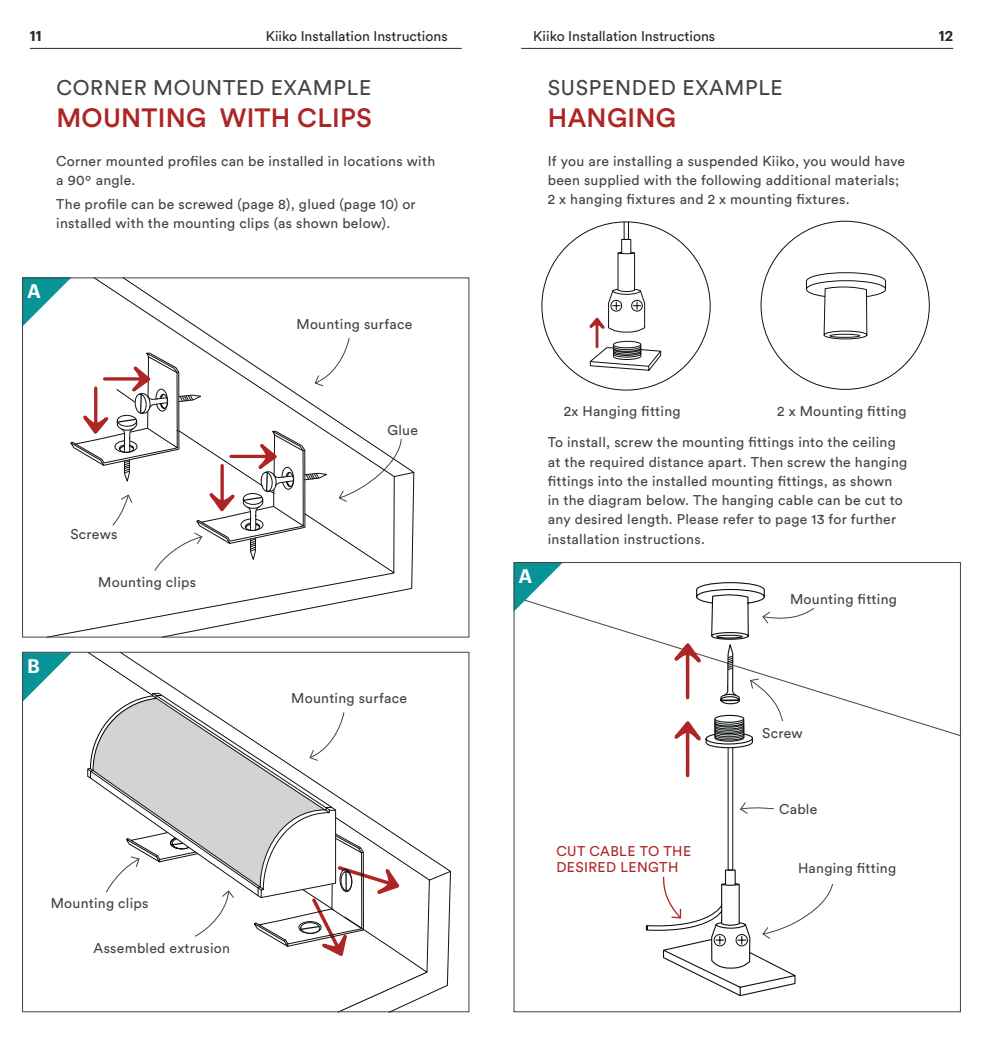
<style>
.page{position:relative;width:983px;height:1042px;background:#fff}
.page>*{position:absolute;margin:0;border:0;box-sizing:border-box;transform-origin:0 0}
.t1{font:500 26.25px "Circular Std";letter-spacing:.01em;color:#ae2525}
.t2{font:21px "Circular Std";letter-spacing:.035em;color:#434345}
.t3{font:600 19.25px "Graphik";color:#fff}
.t4{font:14px/19.2px "Circular Std";letter-spacing:.02em;color:#434345}
.t5{font:14px "Circular Std";color:#292829}
.t6{font:14px/15.8px "Circular Std";letter-spacing:.03em;color:#ae2525}
.t7{font:600 14px "Graphik";color:#292829}
</style>
<div class="page">
<svg style="left:24px;top:279px;width:22px;height:46px"></svg>
<svg style="left:24px;top:654px;width:46px;height:47px"></svg>
<svg style="left:46px;top:279px;width:368px;height:356px"></svg>
<svg style="left:229px;top:572px;width:77px;height:80px"></svg>
<svg style="left:103px;top:572px;width:77px;height:80px"></svg>
<svg style="left:69px;top:337px;width:333px;height:235px"></svg>
<svg style="left:760px;top:220px;width:169px;height:170px"></svg>
<svg style="left:586px;top:238px;width:76px;height:153px"></svg>
<svg style="left:513px;top:562px;width:448px;height:451px"></svg>
<hr style="left:30px;top:48px;width:431px;height:1px;background:#292829">
<hr style="left:521px;top:48px;width:431px;height:1px;background:#292829">
<svg style="left:90px;top:708px;width:30px;height:305px"></svg>
<svg style="left:120px;top:652px;width:331px;height:361px"></svg>
<p class="t7" style="left:30px;top:25px;width:13px">11</p>
<p class="t5" style="left:266px;top:28px;width:183px">Kiiko Installation Instructions</p>
<p class="t5" style="left:533px;top:28px;width:183px">Kiiko Installation Instructions</p>
<p class="t7" style="left:938px;top:25px;width:16px">12</p>
<h2 class="t2" style="left:56px;top:75px;width:316px">CORNER MOUNTED EXAMPLE</h2>
<h1 class="t1" style="left:56px;top:101px;width:317px">MOUNTING WITH CLIPS</h1>
<p class="t4" style="left:56px;top:151px;width:380px">Corner mounted profiles can be installed in locations with a 90º angle.</p>
<p class="t4" style="left:56px;top:194px;width:361px">The profile can be screwed (page 8), glued (page 10) or installed with the mounting clips (as shown below).</p>
<h3 class="t3" style="left:27px;top:276px;width:15px">A</h3>
<p class="t4" style="left:296px;top:314px;width:117px">Mounting surface</p>
<h3 class="t3" style="left:27px;top:651px;width:14px">B</h3>
<p class="t4" style="left:70px;top:524px;width:48px">Screws</p>
<p class="t4" style="left:98px;top:572px;width:99px">Mounting clips</p>
<p class="t4" style="left:387px;top:421px;width:32px">Glue</p>
<p class="t4" style="left:291px;top:688px;width:117px">Mounting surface</p>
<p class="t4" style="left:51px;top:893px;width:99px">Mounting clips</p>
<p class="t4" style="left:94px;top:938px;width:138px">Assembled extrusion</p>
<h2 class="t2" style="left:547px;top:75px;width:236px">SUSPENDED EXAMPLE</h2>
<h1 class="t1" style="left:547px;top:101px;width:130px">HANGING</h1>
<p class="t4" style="left:547px;top:151px;width:358px">If you are installing a suspended Kiiko, you would have been supplied with the following additional materials;<br>2 x hanging fixtures and 2 x mounting fixtures.</p>
<h3 class="t3" style="left:518px;top:561px;width:15px">A</h3>
<p class="t4" style="left:563px;top:401px;width:118px">2x Hanging fitting</p>
<p class="t4" style="left:777px;top:401px;width:131px">2 x Mounting fitting</p>
<p class="t4" style="left:547px;top:433px;width:361px">To install, screw the mounting fittings into the ceiling at the required distance apart. Then screw the hanging fittings into the installed mounting fittings, as shown in the diagram below. The hanging cable can be cut to any desired length. Please refer to page 13 for further installation instructions.</p>
<p class="t4" style="left:789px;top:589px;width:108px">Mounting fitting</p>
<p class="t6" style="left:556px;top:843px;width:136px">CUT CABLE TO THE<br>DESIRED LENGTH</p>
<p class="t4" style="left:762px;top:723px;width:42px">Screw</p>
<p class="t4" style="left:779px;top:799px;width:40px">Cable</p>
<p class="t4" style="left:797px;top:858px;width:100px">Hanging fitting</p>
</div>
